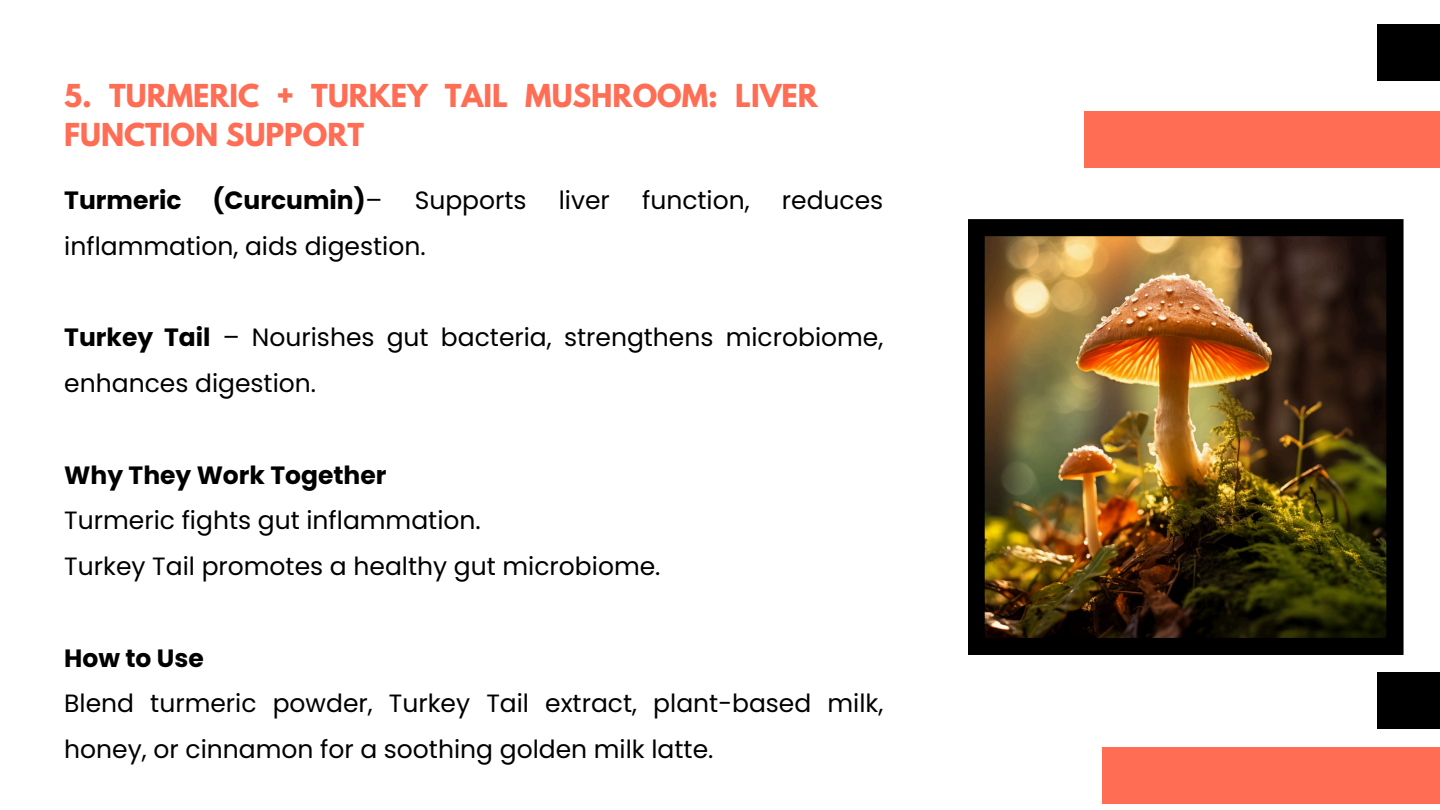
<style>
.page{position:relative;width:1440px;height:810px;background:#fff}
.page>*{position:absolute;margin:0;border:0;box-sizing:border-box;transform-origin:0 0}
.t1{font:700 28px/39px "League Spartan";color:#ff6d55}
.t2{font:25px/45.8px "Poppins";color:#000}
.t3{font:700 25px "Poppins";color:#000}
.s1{font-weight:400}
.s2{font-weight:700}
</style>
<div class="page">
<img style="left:968px;top:219px;width:436px;height:436px">
<div style="left:1377px;top:673px;width:63px;height:56px;background:#000"></div>
<div style="left:1377px;top:25px;width:63px;height:56px;background:#000"></div>
<div style="left:1084px;top:111px;width:356px;height:56px;background:#ff6d55"></div>
<div style="left:1102px;top:747px;width:338px;height:56px;background:#ff6d55"></div>
<p class="t1" style="left:64px;top:80px;width:755px">5. TURMERIC + TURKEY TAIL MUSHROOM: LIVER<br>FUNCTION SUPPORT</p>
<p class="t3" style="left:64px;top:183px;width:320px">Turmeric (Curcumin)<span class="s1">–</span></p>
<p class="t2" style="left:415px;top:177px;width:113px">Supports</p>
<p class="t2" style="left:559px;top:177px;width:53px">liver</p>
<p class="t2" style="left:642px;top:177px;width:109px">function,</p>
<p class="t2" style="left:782px;top:177px;width:103px">reduces</p>
<p class="t2" style="left:64px;top:223px;width:363px">inflammation, aids digestion.</p>
<p class="t2" style="left:64px;top:315px;width:821px"><span class="s2">Turkey Tail</span> – Nourishes gut bacteria, strengthens microbiome, enhances digestion.</p>
<p class="t3" style="left:64px;top:457px;width:324px">Why They Work Together</p>
<p class="t2" style="left:64px;top:498px;width:418px">Turmeric fights gut inflammation.</p>
<p class="t2" style="left:64px;top:543px;width:598px">Turkey Tail promotes a healthy gut microbiome.</p>
<p class="t3" style="left:64px;top:640px;width:141px">How to Use</p>
<p class="t2" style="left:64px;top:681px;width:821px">Blend turmeric powder, Turkey Tail extract, plant-based milk, honey, or cinnamon for a soothing golden milk latte.</p>
</div>
